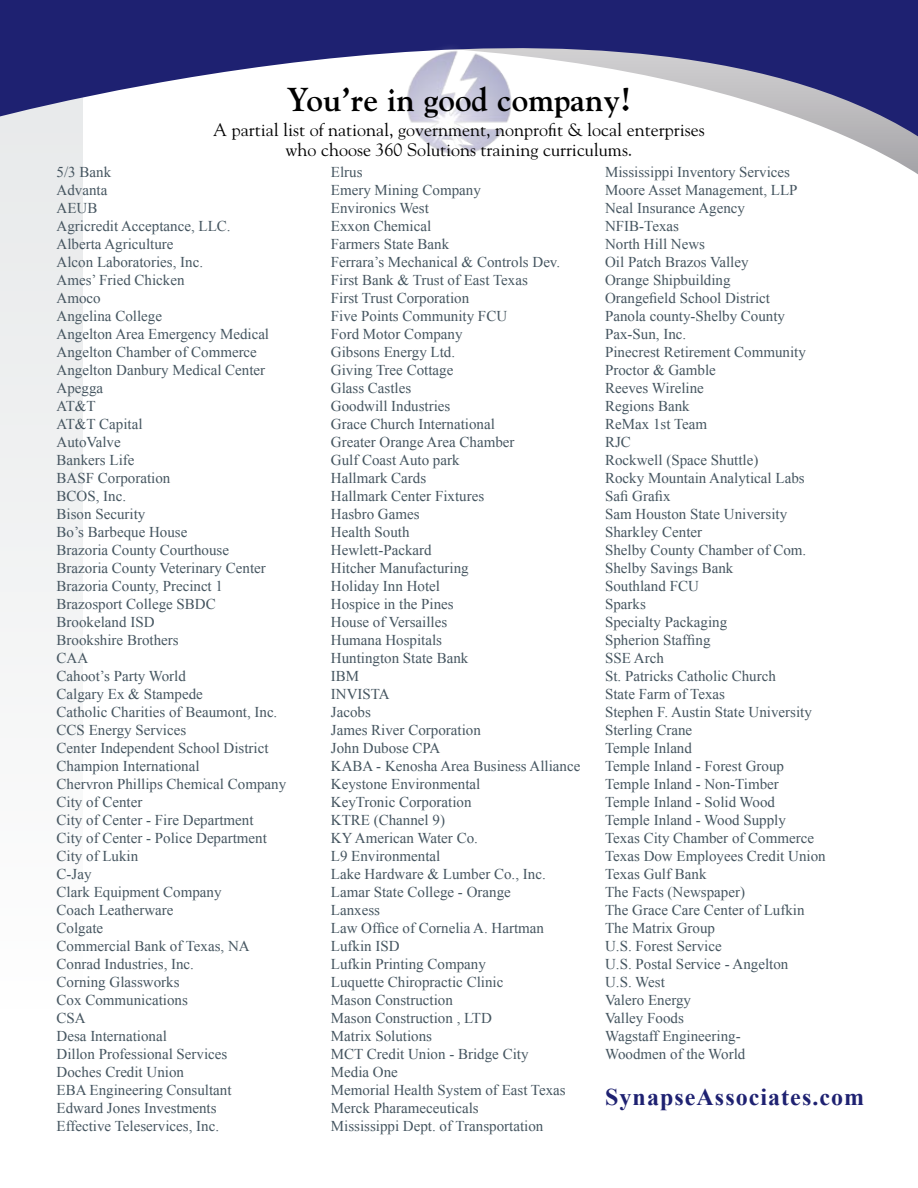
<style>
.page{position:relative;width:918px;height:1188px;background:#fff}
.page>*{position:absolute;margin:0;border:0;box-sizing:border-box;transform-origin:0 0}
.t1{font:700 33px "Goudy Std";color:#000}
.t2{font:700 24px "Times New Roman";letter-spacing:.045em;color:#1e2171}
.t3{font:18px/20.4px "Goudy Std";color:#000;text-align:center}
.t4{font:15px/18px "Times New Roman";color:#455560}
</style>
<div class="page">
<div style="left:0;top:0;width:83px;height:1009px;background:#f2f3f4"></div>
<svg style="left:865px;top:145px;width:53px;height:29px"></svg>
<svg style="left:0;top:0;width:918px;height:145px;fill:#1e2171"></svg>
<div style="left:398px;top:36px;width:126px;height:126px;background:#fff;opacity:.75"></div>
<img style="left:403px;top:45px;width:112px;height:113px">
<h1 class="t1" style="left:287px;top:80px;width:346px">You’re in good company!</h1>
<p class="t3" style="left:213px;top:119px;width:493px">A partial list of national, government, nonprofit &amp; local enterprises who choose 360 Solutions training curriculums.</p>
<p class="t4" style="left:57px;top:162px;width:231px">5/3 Bank<br>Advanta<br>AEUB<br>Agricredit Acceptance, LLC.<br>Alberta Agriculture<br>Alcon Laboratories, Inc.<br>Ames’ Fried Chicken<br>Amoco<br>Angelina College<br>Angelton Area Emergency Medical<br>Angelton Chamber of Commerce<br>Angelton Danbury Medical Center<br>Apegga<br>AT&amp;T<br>AT&amp;T Capital<br>AutoValve<br>Bankers Life<br>BASF Corporation<br>BCOS, Inc.<br>Bison Security<br>Bo’s Barbeque House<br>Brazoria County Courthouse<br>Brazoria County Veterinary Center<br>Brazoria County, Precinct 1<br>Brazosport College SBDC<br>Brookeland ISD<br>Brookshire Brothers<br>CAA<br>Cahoot’s Party World<br>Calgary Ex &amp; Stampede<br>Catholic Charities of Beaumont, Inc.<br>CCS Energy Services<br>Center Independent School District<br>Champion International<br>Chervron Phillips Chemical Company<br>City of Center<br>City of Center - Fire Department<br>City of Center - Police Department<br>City of Lukin<br>C-Jay<br>Clark Equipment Company<br>Coach Leatherware<br>Colgate<br>Commercial Bank of Texas, NA<br>Conrad Industries, Inc.<br>Corning Glassworks<br>Cox Communications<br>CSA<br>Desa International<br>Dillon Professional Services<br>Doches Credit Union<br>EBA Engineering Consultant<br>Edward Jones Investments<br>Effective Teleservices, Inc.</p>
<p class="t4" style="left:331px;top:162px;width:251px">Elrus<br>Emery Mining Company<br>Environics West<br>Exxon Chemical<br>Farmers State Bank<br>Ferrara’s Mechanical &amp; Controls Dev.<br>First Bank &amp; Trust of East Texas<br>First Trust Corporation<br>Five Points Community FCU<br>Ford Motor Company<br>Gibsons Energy Ltd.<br>Giving Tree Cottage<br>Glass Castles<br>Goodwill Industries<br>Grace Church International<br>Greater Orange Area Chamber<br>Gulf Coast Auto park<br>Hallmark Cards<br>Hallmark Center Fixtures<br>Hasbro Games<br>Health South<br>Hewlett-Packard<br>Hitcher Manufacturing<br>Holiday Inn Hotel<br>Hospice in the Pines<br>House of Versailles<br>Humana Hospitals<br>Huntington State Bank<br>IBM<br>INVISTA<br>Jacobs<br>James River Corporation<br>John Dubose CPA<br>KABA - Kenosha Area Business Alliance<br>Keystone Environmental<br>KeyTronic Corporation<br>KTRE (Channel 9)<br>KY American Water Co.<br>L9 Environmental<br>Lake Hardware &amp; Lumber Co., Inc.<br>Lamar State College - Orange<br>Lanxess<br>Law Office of Cornelia A. Hartman<br>Lufkin ISD<br>Lufkin Printing Company<br>Luquette Chiropractic Clinic<br>Mason Construction<br>Mason Construction , LTD<br>Matrix Solutions<br>MCT Credit Union - Bridge City<br>Media One<br>Memorial Health System of East Texas<br>Merck Pharameceuticals<br>Mississippi Dept. of Transportation</p>
<p class="t4" style="left:605px;top:162px;width:222px">Mississippi Inventory Services<br>Moore Asset Management, LLP<br>Neal Insurance Agency<br>NFIB-Texas<br>North Hill News<br>Oil Patch Brazos Valley<br>Orange Shipbuilding<br>Orangefield School District<br>Panola county-Shelby County<br>Pax-Sun, Inc.<br>Pinecrest Retirement Community<br>Proctor &amp; Gamble<br>Reeves Wireline<br>Regions Bank<br>ReMax 1st Team<br>RJC<br>Rockwell (Space Shuttle)<br>Rocky Mountain Analytical Labs<br>Safi Grafix<br>Sam Houston State University<br>Sharkley Center<br>Shelby County Chamber of Com.<br>Shelby Savings Bank<br>Southland FCU<br>Sparks<br>Specialty Packaging<br>Spherion Staffing<br>SSE Arch<br>St. Patricks Catholic Church<br>State Farm of Texas<br>Stephen F. Austin State University<br>Sterling Crane<br>Temple Inland<br>Temple Inland - Forest Group<br>Temple Inland - Non-Timber<br>Temple Inland - Solid Wood<br>Temple Inland - Wood Supply<br>Texas City Chamber of Commerce<br>Texas Dow Employees Credit Union<br>Texas Gulf Bank<br>The Facts (Newspaper)<br>The Grace Care Center of Lufkin<br>The Matrix Group<br>U.S. Forest Service<br>U.S. Postal Service - Angelton<br>U.S. West<br>Valero Energy<br>Valley Foods<br>Wagstaff Engineering--<br>Woodmen of the World</p>
<h2 class="t2" style="left:605px;top:1081px;width:261px">SynapseAssociates.com</h2>
</div>
